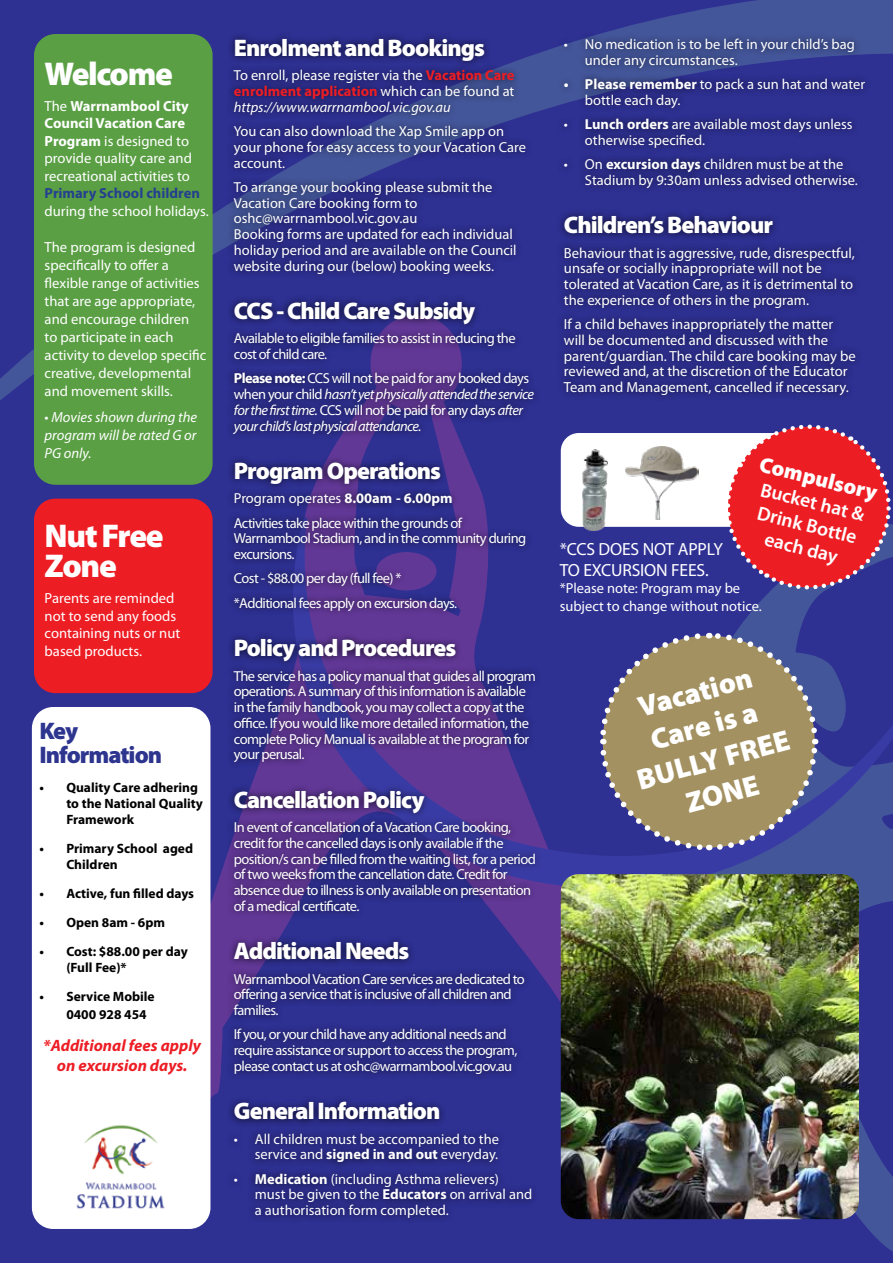
<style>
.page{position:relative;width:893px;height:1263px;background:#2e3092}
.page>*{position:absolute;margin:0;border:0;box-sizing:border-box;transform-origin:0 0}
.t1{font:900 33px/30.6px "Myriad Pro";letter-spacing:-.04em;color:#fff}
.t2{font:900 29.1px/35px "Myriad Pro";color:#fff;text-align:center}
.t3{font:900 24px "Myriad Pro";letter-spacing:-.04em;color:#fff}
.t4{font:900 24px/24px "Myriad Pro";letter-spacing:-.04em;color:#2e358f}
.t5{font:900 21.75px "Myriad Pro";color:#fff}
.t6{font:600 19.5px/23.4px "Myriad Pro";color:#fff;text-align:center}
.t7{font:17.55px/21.1px "Myriad Pro";letter-spacing:-.01em;color:#fff}
.t8{font:italic 700 16.5px/19.8px "Myriad Pro";color:#ed1d24;text-align:center}
.t9{font:14.7px/18px "Myriad Pro";color:#fff}
.t10{font:italic 14.7px/18px "Myriad Pro";color:#fff;text-align:justify}
.t11{font:700 14.7px "Myriad Pro";color:#25408f}
.t12{font:14.4px/15.8px "Myriad Pro";letter-spacing:-.04em;color:#fff}
.t13{font:14.4px/15.8px "Myriad Pro";color:#fff}
.t14{font:italic 14.4px/15.8px "Myriad Pro";letter-spacing:-.04em;color:#fff}
.t15{font:700 13.5px/16.2px "Myriad Pro";color:#000}
.s1{font-weight:700}
.s2{font-style:normal}
.s3{font-weight:700;color:#ed1d24}
.s4{font-style:italic}
.s5{font-weight:700;font-style:normal}
</style>
<div class="page">
<svg style="left:0;top:0;width:893px;height:469px"></svg>
<svg style="left:132px;top:315px;width:94px;height:838px"></svg>
<svg style="left:865px;top:1145px;width:28px;height:107px;fill:#44569a"></svg>
<svg style="left:872px;top:725px;width:21px;height:181px;fill:#44569a"></svg>
<div style="left:34px;top:34px;width:179px;height:451px;background:#5a9f44;border-radius:21px"></div>
<div style="left:34px;top:499px;width:179px;height:194px;background:#ed1d24;border-radius:21px"></div>
<div style="left:226px;top:31px;width:646px;height:1194px;background:#000;opacity:.75"></div>
<div style="left:561px;top:433px;width:232px;height:94px;background:#fff;border-radius:18px"></div>
<img style="left:561px;top:874px;width:298px;height:345px">
<img style="left:626px;top:447px;width:73px;height:72px">
<img style="left:583px;top:450px;width:25px;height:81px">
<div style="left:32px;top:707px;width:178px;height:522px;background:#fff;border-radius:21px"></div>
<img style="left:76px;top:1125px;width:89px;height:84px">
<svg style="left:717px;top:415px;width:176px;height:184px"></svg>
<svg style="left:597px;top:630px;width:223px;height:223px"></svg>
<h1 class="t1" style="left:45px;top:57px;width:130px">Welcome</h1>
<p class="t9" style="left:45px;top:97px;width:149px;line-height:17.5px">The <span class="s1">Warrnambool City<br>Council Vacation Care<br>Program</span> is designed to provide quality care and recreational activities to</p>
<p class="t11" style="left:45px;top:184px;width:157px">Primary School children</p>
<p class="t9" style="left:45px;top:202px;width:166px">during the school holidays.</p>
<p class="t9" style="left:45px;top:237px;width:163px">The program is designed specifically to offer a flexible range of activities that are age appropriate, and encourage children<br>to participate in each activity to develop specific creative, developmental and movement skills.</p>
<p class="t10" style="left:45px;top:408px;width:154px"><span class="s2">•</span> Movies shown during the program will be rated G or PG only.</p>
<h1 class="t1" style="left:45px;top:519px;width:120px">Nut Free<br>Zone</h1>
<p class="t9" style="left:45px;top:589px;width:137px;line-height:17.5px">Parents are reminded not to send any foods containing nuts or nut based products.</p>
<h3 class="t4" style="left:39px;top:718px;width:124px">Key<br>Information</h3>
<p class="t15" style="left:66px;top:779px;width:138px;text-indent:-27px">• Quality Care adhering to the National Quality<br>Framework</p>
<p class="t15" style="left:66px;top:840px;width:128px;text-indent:-27px">• Primary School aged<br>Children</p>
<p class="t15" style="left:39px;top:885px;width:156px">• Active, fun filled days</p>
<p class="t15" style="left:39px;top:914px;width:127px">• Open 8am - 6pm</p>
<p class="t15" style="left:66px;top:943px;width:123px;text-indent:-27px">• Cost: $88.00 per day (Full Fee)*</p>
<p class="t15" style="left:66px;top:987px;width:90px;line-height:17.5px;text-indent:-27px">• Service Mobile<br>0400 928 454</p>
<p class="t8" style="left:43px;top:1035px;width:159px">*Additional fees apply on excursion days.</p>
<h3 class="t3" style="left:234px;top:32px;width:253px">Enrolment and Bookings</h3>
<p class="t12" style="left:234px;top:67px;width:282px;text-align:justify">To enroll, please register via the <span class="s3">Vacation Care enrolment application</span> which can be found at <span class="s4">https://www.warrnambool.vic.gov.au</span></p>
<p class="t13" style="left:234px;top:123px;width:294px">You can also download the Xap Smile app on your phone for easy access to your Vacation Care account.</p>
<p class="t13" style="left:234px;top:179px;width:284px">To arrange your booking please submit the Vacation Care booking form to oshc@warrnambool.vic.gov.au<br>Booking forms are updated for each individual holiday period and are available on the Council website during our (below) booking weeks.</p>
<h3 class="t3" style="left:234px;top:295px;width:243px">CCS - Child Care Subsidy</h3>
<p class="t12" style="left:234px;top:330px;width:283px">Available to eligible families to assist in reducing the cost of child care.</p>
<p class="t14" style="left:234px;top:370px;width:302px"><span class="s5">Please note:</span> <span class="s2">CCS will not be paid for any booked days when your child</span> hasn’t yet physically attended the service for the first time. <span class="s2">CCS will not be paid for any days</span> after your child’s last physical attendance.</p>
<h3 class="t3" style="left:234px;top:455px;width:209px">Program Operations</h3>
<p class="t12" style="left:234px;top:486px;width:230px;line-height:24.3px">Program operates <span class="s1">8.00am - 6.00pm<br></span>Activities take place within the grounds of</p>
<p class="t12" style="left:234px;top:530px;width:294px">Warrnambool Stadium, and in the community during excursions.</p>
<p class="t12" style="left:234px;top:566px;width:225px;line-height:24.3px">Cost - $88.00 per day (full fee) * *Additional fees apply on excursion days.</p>
<h3 class="t3" style="left:234px;top:632px;width:224px">Policy and Procedures</h3>
<p class="t12" style="left:234px;top:667px;width:303px">The service has a policy manual that guides all program operations. A summary of this information is available in the family handbook, you may collect a copy at the office. If you would like more detailed information, the complete Policy Manual is available at the program for your perusal.</p>
<h3 class="t3" style="left:234px;top:784px;width:192px">Cancellation Policy</h3>
<p class="t12" style="left:234px;top:819px;width:303px">In event of cancellation of a Vacation Care booking, credit for the cancelled days is only available if the position/s can be filled from the waiting list, for a period of two weeks from the cancellation date. Credit for absence due to illness is only available on presentation of a medical certificate.</p>
<h3 class="t3" style="left:234px;top:935px;width:177px">Additional Needs</h3>
<p class="t12" style="left:234px;top:971px;width:292px">Warrnambool Vacation Care services are dedicated to offering a service that is inclusive of all children and families.</p>
<p class="t12" style="left:234px;top:1026px;width:285px">If you, or your child have any additional needs and require assistance or support to access the program, please contact us at oshc@warrnambool.vic.gov.au</p>
<h3 class="t3" style="left:234px;top:1095px;width:208px">General Information</h3>
<p class="t13" style="left:234px;top:1131px;width:267px;text-align:right">• All children must be accompanied to the service and <span class="s1">signed in and out</span> everyday.</p>
<p class="t13" style="left:255px;top:1171px;width:279px;text-indent:-21px">• <span class="s1">Medication</span> (including Asthma relievers) must be given to the <span class="s1">Educators</span> on arrival and a authorisation form completed.</p>
<p class="t13" style="left:585px;top:36px;width:271px;text-indent:-21px">• No medication is to be left in your child’s bag under any circumstances.</p>
<p class="t13" style="left:585px;top:76px;width:282px;text-indent:-21px"><span class="s1">• Please remember</span> to pack a sun hat and water bottle each day.</p>
<p class="t13" style="left:585px;top:116px;width:269px;text-indent:-21px">• <span class="s1">Lunch orders</span> are available most days unless otherwise specified.</p>
<p class="t13" style="left:585px;top:156px;width:274px;text-indent:-21px">• On <span class="s1">excursion days</span> children must be at the<br>Stadium by 9:30am unless advised otherwise.</p>
<h3 class="t3" style="left:564px;top:209px;width:211px">Children’s Behaviour</h3>
<p class="t9" style="left:564px;top:244px;width:292px;line-height:15.8px">Behaviour that is aggressive, rude, disrespectful, unsafe or socially inappropriate will not be tolerated at Vacation Care, as it is detrimental to the experience of others in the program.</p>
<p class="t9" style="left:564px;top:316px;width:293px;line-height:15.8px">If a child behaves inappropriately the matter will be documented and discussed with the parent/guardian. The child care booking may be reviewed and, at the discretion of the Educator Team and Management, cancelled if necessary.</p>
<h3 class="t5" style="left:764px;top:450px;width:122px;rotate:14deg">Compulsory</h3>
<h3 class="t6" style="left:764px;top:477px;width:108px;rotate:14deg">Bucket hat &amp;<br>Drink Bottle each day</h3>
<p class="t7" style="left:560px;top:538px;width:165px">*CCS DOES NOT APPLY<br>TO EXCURSION FEES.</p>
<p class="t13" style="left:560px;top:580px;width:204px;line-height:17.4px">*Please note: Program may be subject to change without notice.</p>
<h2 class="t2" style="left:615px;top:694px;width:158px;rotate:-15deg">Vacation<br>Care is a<br>BULLY FREE<br>ZONE</h2>
</div>
